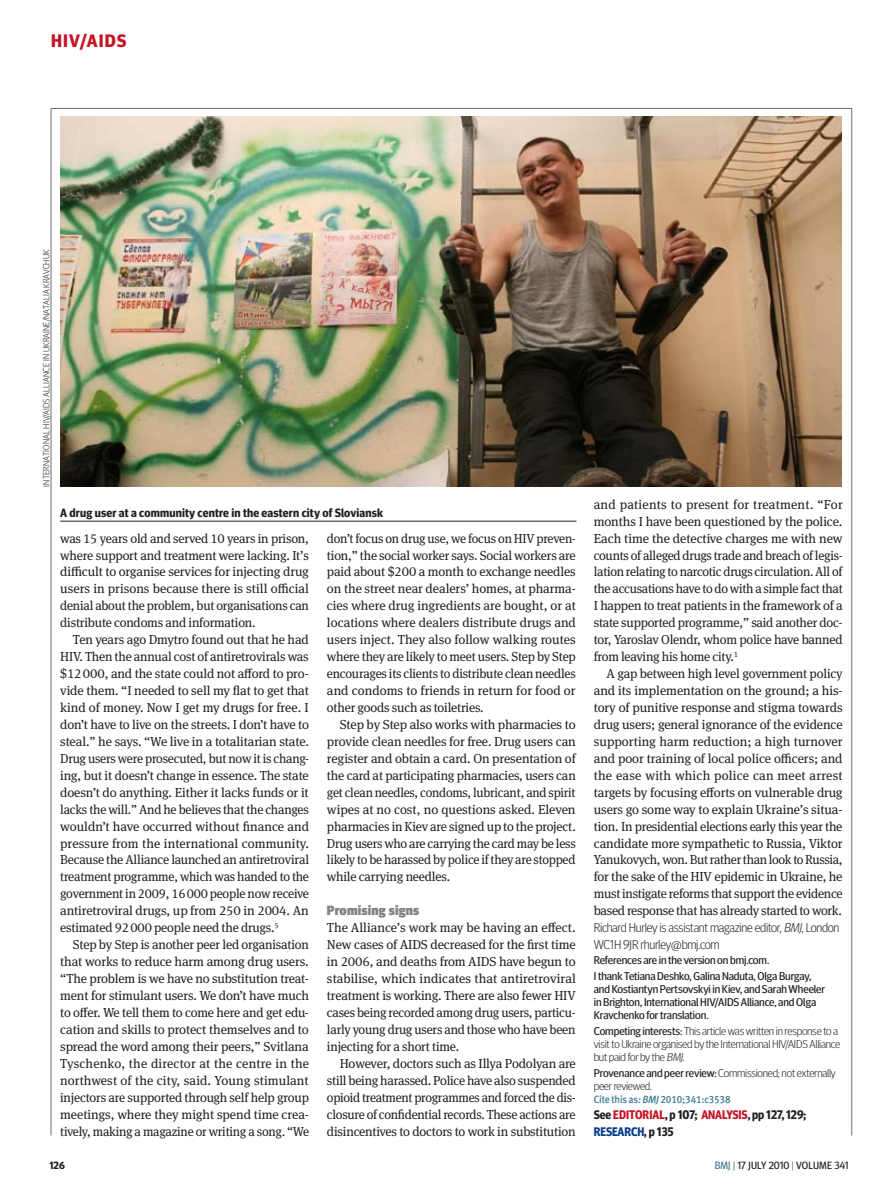
<style>
.page{position:relative;width:893px;height:1191px;background:#fff}
.page>*{position:absolute;margin:0;border:0;box-sizing:border-box;transform-origin:0 0}
.t1{font:700 18px "Meta Headline OT";letter-spacing:.06em;color:#c41324}
.crosshead{font:900 13.5px "Meta Headline OT";letter-spacing:.015em;color:#808285}
.body_indent{font:13.05px/17px "Meta Serif Pro";letter-spacing:-.02em;color:#231f20;text-align:justify}
.body_indent-2{font:13.05px/17px "Meta Serif Pro";letter-spacing:-.02em;color:#231f20;text-align:justify;scale:.96 1}
.body{font:13.05px/17px "Meta Serif Pro";letter-spacing:-.02em;color:#231f20;text-align:justify}
.author_biog{font:300 12.75px/17px "Meta Headline OT";letter-spacing:-.02em;color:#231f20}
.See_page{font:700 12.45px/17px "Meta Headline OT";letter-spacing:-.005em;color:#231f20;scale:.95 1}
.picture_caption{font:700 12px "Meta Headline OT";letter-spacing:.015em;color:#231f20}
.ends_extra{font:11.25px/13.2px "Meta Headline OT";letter-spacing:-.005em;color:#231f20}
.ends_extra-2{font:300 11.25px/13.2px "Meta Headline OT";letter-spacing:-.02em;color:#231f20}
.citation{font:10.5px "Meta Medium LF";letter-spacing:-.015em;color:#3c7b93;scale:.95 1}
.t2{font:10.5px "Meta Headline OT";letter-spacing:.01em;color:#231f20}
.t3{font:700 10.5px "Meta Headline OT";color:#231f20}
.credit{font:300 9px "Meta Headline OT";letter-spacing:.015em;color:#231f20}
.s1{font-style:italic}
.s2{font-weight:400}
.s3{color:#c41324}
.s4{color:#083e89}
.s5{color:#3c7b93}
.s6{font-weight:300}
</style>
<div class="page">
<img style="left:61px;top:117px;width:781px;height:369px">
<hr style="left:60px;top:521px;width:516px;height:1px;background:#231f20">
<h1 class="t1" style="left:51px;top:30px;width:77px">HIV/AIDS</h1>
<p class="credit" style="left:41px;top:486px;width:238px;rotate:-90deg">INTERNATIONAL HIV/AIDS ALLIANCE IN UKRAINE/NATALIA KRAVCHUK</p>
<p class="picture_caption" style="left:60px;top:505px;width:325px">A drug user at a community centre in the eastern city of Sloviansk</p>
<p class="body_indent" style="left:60px;top:529px;width:250px">was 15 years old and served 10 years in prison, where support and treatment were lacking. It’s difficult to organise services for injecting drug users in prisons because there is still official denial about the problem, but organisations can distribute condoms and information.</p>
<p class="body_indent" style="left:60px;top:630px;width:250px;text-indent:13px">Ten years ago Dmytro found out that he had HIV. Then the annual cost of antiretrovirals was $12000, and the state could not afford to pro&shy;vide them. “I needed to sell my flat to get that kind of money. Now I get my drugs for free. I don’t have to live on the streets. I don’t have to steal.” he says. “We live in a totalitarian state.<br>Drug users were prosecuted, but now it is chang&shy;ing, but it doesn’t change in essence. The state doesn’t do anything. Either it lacks funds or it lacks the will.” And he believes that the changes wouldn’t have occurred without finance and pressure from the international community.<br>Because the Alliance launched an antiretroviral treatment programme, which was handed to the government in 2009, 16000 people now receive antiretroviral drugs, up from 250 in 2004. An estimated 92000 people need the drugs.<sup>5</sup></p>
<p class="body_indent" style="left:60px;top:935px;width:251px;text-indent:13px">Step by Step is another peer led organisation that works to reduce harm among drug users. “The problem is we have no substitution treat&shy;ment for stimulant users. We don’t have much to offer. We tell them to come here and get edu&shy;cation and skills to protect themselves and to spread the word among their peers,” Svitlana Tyschenko, the director at the centre in the northwest of the city, said. Young stimulant injectors are supported through self help group meetings, where they might spend time crea&shy;tively, making a magazine or writing a song. “We</p>
<p class="body_indent-2" style="left:327px;top:529px;width:261px">don’t focus on drug use, we focus on HIV preven&shy;tion,” the social worker says. Social workers are paid about $200 a month to exchange needles on the street near dealers’ homes, at pharma&shy;cies where drug ingredients are bought, or at locations where dealers distribute drugs and users inject. They also follow walking routes where they are likely to meet users. Step by Step encourages its clients to distribute clean needles and condoms to friends in return for food or other goods such as toiletries.</p>
<p class="body_indent" style="left:327px;top:715px;width:250px;text-indent:13px">Step by Step also works with pharmacies to provide clean needles for free. Drug users can register and obtain a card. On presentation of the card at participating pharmacies, users can get clean needles, condoms, lubricant, and spirit wipes at no cost, no questions asked. Eleven pharmacies in Kiev are signed up to the project.<br>Drug users who are carrying the card may be less likely to be harassed by police if they are stopped while carrying needles.</p>
<p class="crosshead" style="left:327px;top:902px;width:94px">Promising signs</p>
<p class="body" style="left:327px;top:918px;width:250px">The Alliance’s work may be having an effect.<br>New cases of AIDS decreased for the first time in 2006, and deaths from AIDS have begun to stabilise, which indicates that antiretroviral treatment is working. There are also fewer HIV cases being recorded among drug users, particu&shy;larly young drug users and those who have been injecting for a short time.</p>
<p class="body_indent" style="left:327px;top:1054px;width:250px;text-indent:13px">However, doctors such as Illya Podolyan are still being harassed. Police have also suspended opioid treatment programmes and forced the dis&shy;closure of confidential records. These actions are disincentives to doctors to work in substitution</p>
<p class="body_indent" style="left:594px;top:495px;width:250px">and patients to present for treatment. “For months I have been questioned by the police.<br>Each time the detective charges me with new counts of alleged drugs trade and breach of legis&shy;lation relating to narcotic drugs circulation. All of the accusations have to do with a simple fact that I happen to treat patients in the framework of a state supported programme,” said another doc&shy;tor, Yaroslav Olendr, whom police have banned from leaving his home city.<sup>1</sup></p>
<p class="body_indent" style="left:594px;top:664px;width:250px;text-indent:13px">A gap between high level government policy and its implementation on the ground; a his&shy;tory of punitive response and stigma towards drug users; general ignorance of the evidence supporting harm reduction; a high turnover and poor training of local police officers; and the ease with which police can meet arrest targets by focusing efforts on vulnerable drug users go some way to explain Ukraine’s situa&shy;tion. In presidential elections early this year the candidate more sympathetic to Russia, Viktor Yanukovych, won. But rather than look to Russia, for the sake of the HIV epidemic in Ukraine, he must instigate reforms that support the evidence based response that has already started to work.</p>
<p class="author_biog" style="left:594px;top:919px;width:247px">Richard Hurley is assistant magazine editor, <span class="s1">BMJ</span>, London<br>WC1H 9JR rhurley@bmj.com</p>
<p class="ends_extra" style="left:594px;top:953px;width:177px">References are in the version on bmj.com.</p>
<p class="ends_extra" style="left:594px;top:969px;width:233px">I thank Tetiana Deshko, Galina Naduta, Olga Burgay, and Kostiantyn Pertsovskyi in Kiev, and Sarah Wheeler in Brighton, International HIV/AIDS Alliance, and Olga Kravchenko for translation.</p>
<p class="ends_extra-2" style="left:594px;top:1024px;width:248px"><span class="s2">Competing interests:</span> This article was written in response to a visit to Ukraine organised by the International HIV/AIDS Alliance but paid for by the <span class="s1">BMJ</span>.</p>
<p class="ends_extra-2" style="left:594px;top:1065px;width:244px"><span class="s2">Provenance and peer review:</span> Commissioned; not externally peer reviewed.</p>
<p class="citation" style="left:594px;top:1093px;width:146px">Cite this as: <span class="s1">BMJ</span> 2010;341:c3538</p>
<p class="See_page" style="left:594px;top:1105px;width:225px">See <span class="s3">EDITORIAL</span>, p 107; <span class="s3">ANALYSIS</span>, pp 127, 129;<br><span class="s4">RESEARCH</span>, p 135</p>
<p class="t3" style="left:49px;top:1159px;width:17px">126</p>
<p class="t2" style="left:715px;top:1159px;width:136px"><span class="s5">BMJ</span> <span class="s6">|</span> 17 JULY 2010 <span class="s6">|</span> VOLUME 341</p>
</div>
